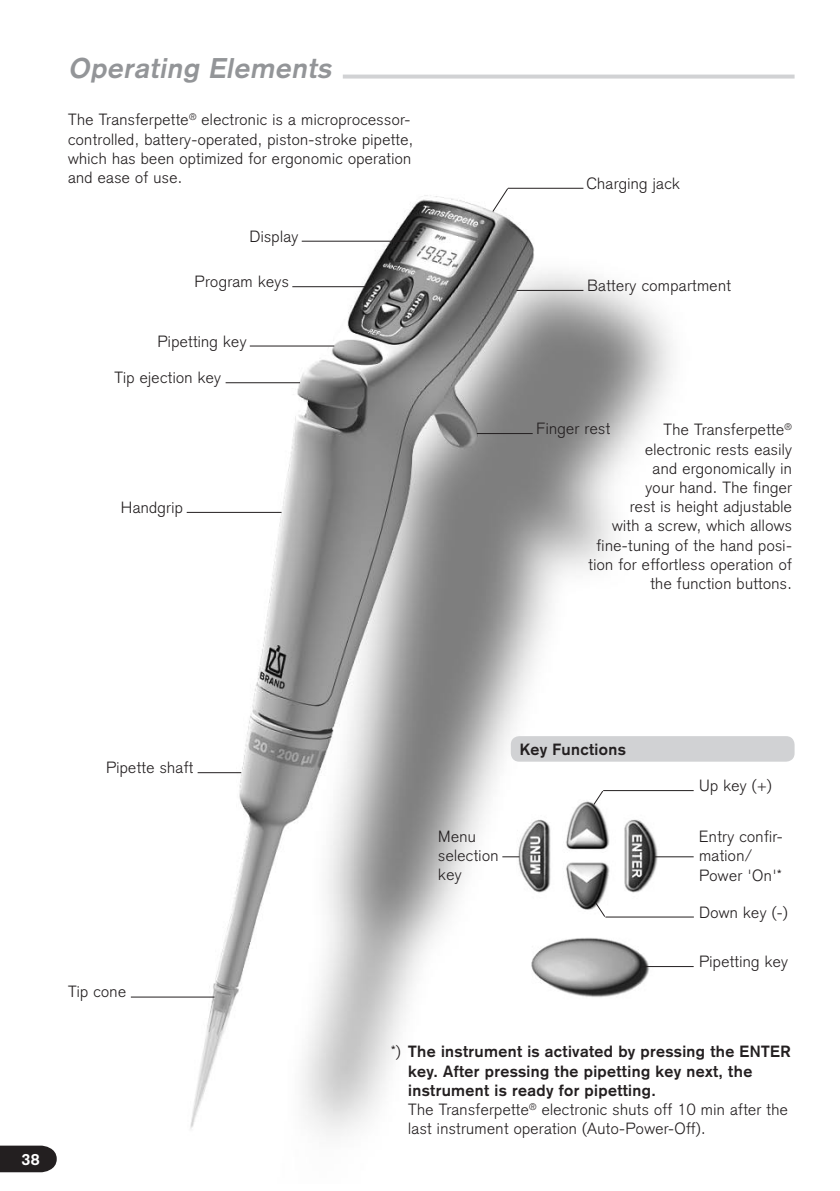
<style>
.page{position:relative;width:840px;height:1191px;background:#fff}
.page>*{position:absolute;margin:0;border:0;box-sizing:border-box;transform-origin:0 0}
.t1{font:italic 700 28px "Akzidenz Grotesk";color:#939598}
.t2{font:300 16px/19.2px "Akzidenz Grotesk";letter-spacing:.025em;color:#231f20}
.t3{font:700 16px/19.2px "Akzidenz Grotesk";letter-spacing:.025em;color:#231f20}
.t4{font:700 16px "Akzidenz Grotesk";color:#fff}
.s1{font-weight:300}
</style>
<div class="page">
<img style="left:140px;top:187px;width:571px;height:948px">
<img style="left:516px;top:799px;width:143px;height:209px">
<svg style="left:0;top:1145px;width:57px;height:27px;background:#353132"></svg>
<hr style="left:301px;top:241px;width:107px;height:1px;background:#231f20">
<hr style="left:292px;top:286px;width:80px;height:1px;background:#231f20">
<hr style="left:225px;top:382px;width:75px;height:1px;background:#231f20">
<hr style="left:186px;top:512px;width:95px;height:1px;background:#231f20">
<hr style="left:197px;top:772px;width:44px;height:1px;background:#231f20">
<hr style="left:131px;top:996px;width:83px;height:1px;background:#231f20">
<hr style="left:250px;top:345px;width:84px;height:1px;background:#231f20">
<hr style="left:507px;top:188px;width:76px;height:1px;background:#231f20">
<svg style="left:491px;top:187px;width:18px;height:26px"></svg>
<svg style="left:343px;top:75px;width:451px;height:4px;background:#d6d6d8"></svg>
<svg style="left:502px;top:856px;width:17px;height:1px"></svg>
<hr style="left:653px;top:856px;width:40px;height:1px;background:#231f20">
<hr style="left:640px;top:966px;width:53px;height:1px;background:#231f20">
<hr style="left:602px;top:790px;width:91px;height:1px;background:#231f20">
<svg style="left:592px;top:789px;width:11px;height:17px"></svg>
<hr style="left:605px;top:916px;width:88px;height:1px;background:#231f20">
<svg style="left:594px;top:901px;width:11px;height:17px"></svg>
<hr style="left:516px;top:290px;width:67px;height:1px;background:#231f20">
<hr style="left:476px;top:433px;width:56px;height:1px;background:#231f20">
<div style="left:510px;top:736px;width:284px;height:25px;background:#d1d2d4;border-radius:9px"></div>
<h1 class="t1" style="left:68px;top:52px;width:270px">Operating Elements</h1>
<p class="t2" style="left:68px;top:110px;width:346px">The Transferpette<sup>®</sup> electronic is a microprocessor&shy;controlled, battery-operated, piston-stroke pipette, which has been optimized for ergonomic operation and ease of use.</p>
<p class="t2" style="left:249px;top:227px;width:50px">Display</p>
<p class="t2" style="left:194px;top:272px;width:96px">Program keys</p>
<p class="t2" style="left:157px;top:331px;width:90px">Pipetting key</p>
<p class="t2" style="left:114px;top:368px;width:108px">Tip ejection key</p>
<p class="t2" style="left:121px;top:498px;width:64px">Handgrip</p>
<p class="t2" style="left:586px;top:174px;width:95px">Charging jack</p>
<p class="t2" style="left:587px;top:276px;width:145px">Battery compartment</p>
<p class="t2" style="left:536px;top:419px;width:75px">Finger rest</p>
<p class="t2" style="left:588px;top:420px;width:205px;text-align:right">The Transferpette<sup>®<br></sup>electronic rests easily<br>and ergonomically in<br>your hand. The finger<br>rest is height adjustable<br>with a screw, which allows fine-tuning of the hand posi&shy;tion for effortless operation of the function buttons.</p>
<p class="t2" style="left:106px;top:758px;width:89px">Pipette shaft</p>
<p class="t2" style="left:68px;top:982px;width:59px">Tip cone</p>
<p class="t4" style="left:21px;top:1150px;width:20px">38</p>
<p class="t3" style="left:519px;top:739px;width:107px">Key Functions</p>
<p class="t2" style="left:698px;top:776px;width:74px">Up key (+)</p>
<p class="t2" style="left:438px;top:827px;width:62px">Menu selection key</p>
<p class="t2" style="left:698px;top:827px;width:85px">Entry confir&shy;mation/<br>Power 'On'*</p>
<p class="t2" style="left:698px;top:902px;width:90px">Down key (-)</p>
<p class="t2" style="left:698px;top:952px;width:90px">Pipetting key</p>
<p class="t3" style="left:408px;top:1042px;width:383px;text-indent:-17px"><span class="s1">*)</span> The instrument is activated by pressing the ENTER key. After pressing the pipetting key next, the instrument is ready for pipetting.<br><span class="s1">The Transferpette</span><sup>®</sup> <span class="s1">electronic shuts off 10 min after the last instrument operation (Auto-Power-Off).</span></p>
</div>
